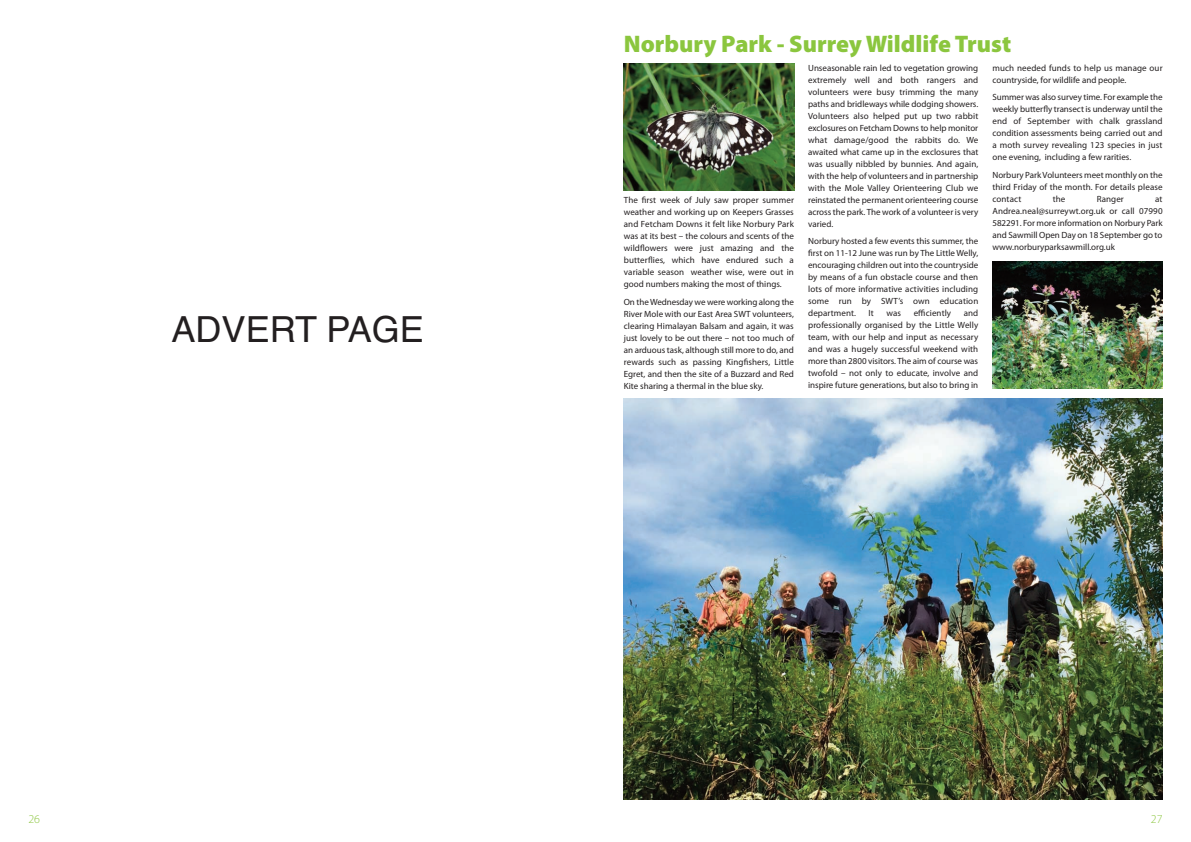
<style>
.page{position:relative;width:1191px;height:842px;background:#fff}
.page>*{position:absolute;margin:0;border:0;box-sizing:border-box;transform-origin:0 0}
.t1{font:36px "Helvetica";color:#231f20}
.t2{font:900 24px "Myriad Pro";color:#8bc63e}
.t3{font:300 12px "Myriad Pro";color:#8bc63e}
.t4{font:9px/12px "Myriad Pro";color:#231f20;text-align:justify}
</style>
<div class="page">
<img style="left:992px;top:262px;width:170px;height:127px">
<img style="left:624px;top:399px;width:538px;height:400px">
<img style="left:624px;top:64px;width:170px;height:126px">
<h1 class="t1" style="left:172px;top:309px;width:254px">ADVERT PAGE</h1>
<h2 class="t2" style="left:624px;top:35px;width:389px">Norbury Park - Surrey Wildlife Trust</h2>
<p class="t4" style="left:624px;top:195px;width:172px">The first week of July saw proper summer weather and working up on Keepers Grasses and Fetcham Downs it felt like Norbury Park was at its best – the colours and scents of the wildflowers were just amazing and the butterflies, which have endured such a variable season weather wise, were out in good numbers making the most of things.</p>
<p class="t4" style="left:624px;top:296px;width:172px">On the Wednesday we were working along the River Mole with our East Area SWT volunteers, clearing Himalayan Balsam and again, it was just lovely to be out there – not too much of an arduous task, although still more to do, and rewards such as passing Kingfishers, Little Egret, and then the site of a Buzzard and Red Kite sharing a thermal in the blue sky.</p>
<p class="t4" style="left:808px;top:62px;width:172px">Unseasonable rain led to vegetation growing extremely well and both rangers and volunteers were busy trimming the many paths and bridleways while dodging showers.<br>Volunteers also helped put up two rabbit exclosures on Fetcham Downs to help monitor what damage/good the rabbits do. We awaited what came up in the exclosures that was usually nibbled by bunnies. And again, with the help of volunteers and in partnership with the Mole Valley Orienteering Club we reinstated the permanent orienteering course across the park. The work of a volunteer is very varied.</p>
<p class="t4" style="left:808px;top:236px;width:172px">Norbury hosted a few events this summer, the first on 11-12 June was run by The Little Welly, encouraging children out into the countryside by means of a fun obstacle course and then lots of more informative activities including some run by SWT’s own education department.</p>
<p class="t4" style="left:868px;top:308px;width:7px">It</p>
<p class="t4" style="left:886px;top:308px;width:16px">was</p>
<p class="t4" style="left:913px;top:308px;width:39px">efficiently</p>
<p class="t4" style="left:808px;top:308px;width:172px;text-indent:155px">and professionally organised by the Little Welly team, with our help and input as necessary and was a hugely successful weekend with more than 2800 visitors. The aim of course was twofold – not only to educate, involve and inspire future generations, but also to bring in</p>
<p class="t4" style="left:992px;top:62px;width:172px">much needed funds to help us manage our countryside, for wildlife and people.</p>
<p class="t4" style="left:992px;top:92px;width:172px">Summer was also survey time. For example the weekly butterfly transect is underway until the end of September with chalk grassland condition assessments being carried out and a moth survey revealing 123 species in just one evening, including a few rarities.</p>
<p class="t4" style="left:992px;top:170px;width:172px">Norbury Park Volunteers meet monthly on the third Friday of the month. For details please contact</p>
<p class="t4" style="left:1052px;top:194px;width:14px">the</p>
<p class="t4" style="left:1096px;top:194px;width:29px">Ranger</p>
<p class="t4" style="left:992px;top:194px;width:172px;text-indent:163px">at Andrea.neal@surreywt.org.uk or call 07990<br>582291. For more information on Norbury Park and Sawmill Open Day on 18 September go to www.norburyparksawmill.org.uk</p>
<h3 class="t3" style="left:28px;top:814px;width:13px">26</h3>
<h3 class="t3" style="left:1150px;top:814px;width:13px">27</h3>
</div>
